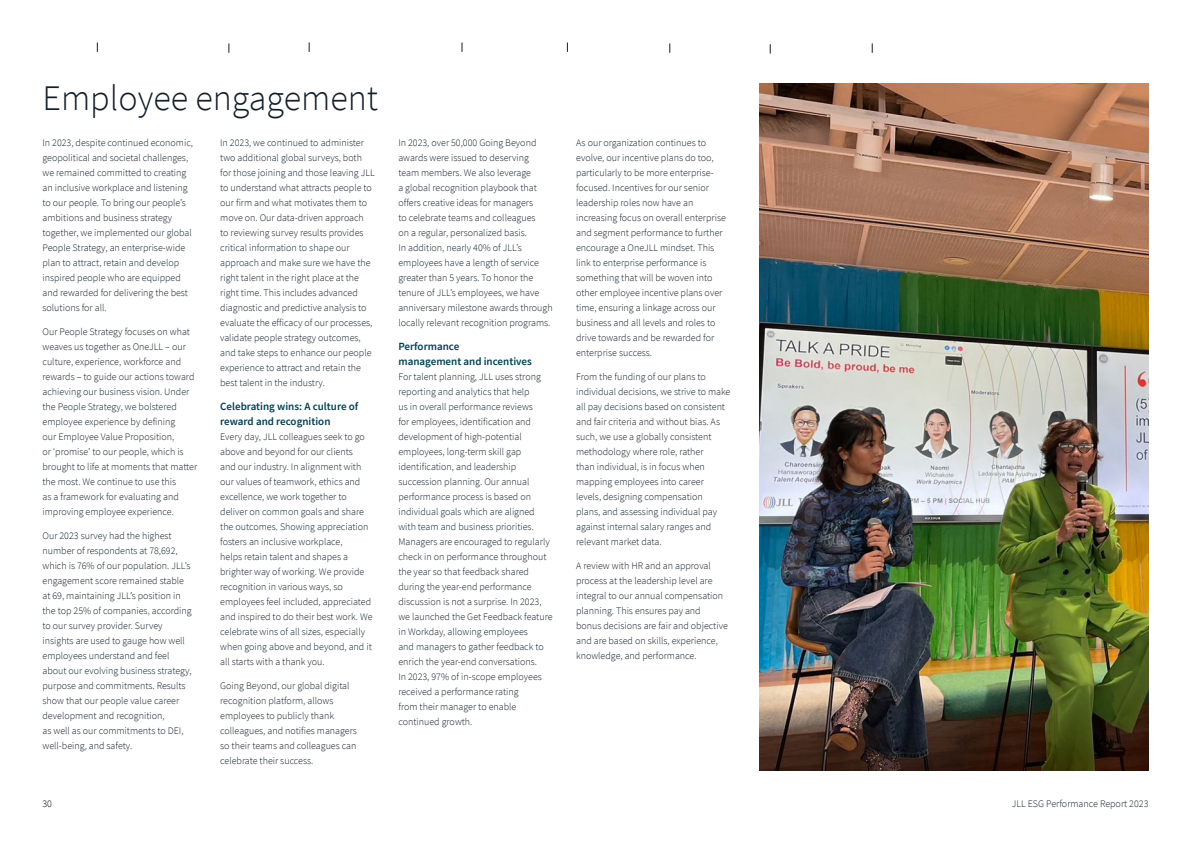
<style>
.page{position:relative;width:1191px;height:842px;background:#fff}
.page>*{position:absolute;margin:0;border:0;box-sizing:border-box;transform-origin:0 0}
.t1{font:300 36px "Source Sans Pro";color:#131e29}
.t2{font:600 11px/15px "Source Sans Pro";color:#003e51}
.t3{font:300 10px/15px "Source Sans Pro";color:#131e29}
.t4{font:300 10px "Source Sans Pro";color:#000}
</style>
<div class="page">
<img style="left:760px;top:83px;width:388px;height:688px">
<h1 class="t1" style="left:43px;top:76px;width:337px">Employee engagement</h1>
<p class="t3" style="left:43px;top:136px;width:152px">In 2023, despite continued economic, geopolitical and societal challenges, we remained committed to creating an inclusive workplace and listening to our people. To bring our people’s ambitions and business strategy together, we implemented our global People Strategy, an enterprise-wide plan to attract, retain and develop inspired people who are equipped and rewarded for delivering the best solutions for all.</p>
<p class="t3" style="left:43px;top:325px;width:156px">Our People Strategy focuses on what weaves us together as OneJLL – our culture, experience, workforce and rewards – to guide our actions toward achieving our business vision. Under the People Strategy, we bolstered employee experience by defining<br>our Employee Value Proposition,<br>or ‘promise’ to our people, which is brought to life at moments that matter the most. We continue to use this<br>as a framework for evaluating and improving employee experience.</p>
<p class="t3" style="left:43px;top:529px;width:151px">Our 2023 survey had the highest number of respondents at 78,692, which is 76% of our population. JLL’s engagement score remained stable at 69, maintaining JLL’s position in the top 25% of companies, according to our survey provider. Survey insights are used to gauge how well employees understand and feel about our evolving business strategy, purpose and commitments. Results show that our people value career development and recognition,<br>as well as our commitments to DEI, well-being, and safety.</p>
<p class="t3" style="left:220px;top:136px;width:156px">In 2023, we continued to administer two additional global surveys, both for those joining and those leaving JLL to understand what attracts people to our firm and what motivates them to move on. Our data-driven approach to reviewing survey results provides critical information to shape our approach and make sure we have the right talent in the right place at the right time. This includes advanced diagnostic and predictive analysis to evaluate the efficacy of our processes, validate people strategy outcomes, and take steps to enhance our people experience to attract and retain the best talent in the industry.</p>
<p class="t2" style="left:220px;top:399px;width:140px">Celebrating wins: A culture of reward and recognition</p>
<p class="t3" style="left:220px;top:430px;width:154px">Every day, JLL colleagues seek to go above and beyond for our clients<br>and our industry. In alignment with our values of teamwork, ethics and excellence, we work together to deliver on common goals and share the outcomes. Showing appreciation fosters an inclusive workplace,<br>helps retain talent and shapes a brighter way of working. We provide recognition in various ways, so employees feel included, appreciated and inspired to do their best work. We celebrate wins of all sizes, especially when going above and beyond, and it all starts with a thank you.</p>
<p class="t3" style="left:220px;top:679px;width:138px">Going Beyond, our global digital recognition platform, allows employees to publicly thank colleagues, and notifies managers so their teams and colleagues can celebrate their success.</p>
<p class="t3" style="left:398px;top:136px;width:156px">In 2023, over 50,000 Going Beyond awards were issued to deserving<br>team members. We also leverage<br>a global recognition playbook that offers creative ideas for managers<br>to celebrate teams and colleagues<br>on a regular, personalized basis.<br>In addition, nearly 40% of JLL’s employees have a length of service greater than 5 years. To honor the tenure of JLL’s employees, we have anniversary milestone awards through locally relevant recognition programs.</p>
<p class="t2" style="left:398px;top:339px;width:135px">Performance<br>management and incentives</p>
<p class="t3" style="left:398px;top:370px;width:156px">For talent planning, JLL uses strong reporting and analytics that help<br>us in overall performance reviews<br>for employees, identification and development of high-potential employees, long-term skill gap identification, and leadership succession planning. Our annual performance process is based on individual goals which are aligned with team and business priorities.<br>Managers are encouraged to regularly check in on performance throughout the year so that feedback shared during the year-end performance discussion is not a surprise. In 2023, we launched the Get Feedback feature in Workday, allowing employees<br>and managers to gather feedback to enrich the year-end conversations.<br>In 2023, 97% of in-scope employees received a performance rating<br>from their manager to enable continued growth.</p>
<p class="t3" style="left:576px;top:136px;width:151px">As our organization continues to evolve, our incentive plans do too, particularly to be more enterprise&shy;focused. Incentives for our senior leadership roles now have an increasing focus on overall enterprise and segment performance to further encourage a OneJLL mindset. This link to enterprise performance is something that will be woven into other employee incentive plans over time, ensuring a linkage across our business and all levels and roles to drive towards and be rewarded for enterprise success.</p>
<p class="t3" style="left:576px;top:370px;width:156px">From the funding of our plans to individual decisions, we strive to make all pay decisions based on consistent and fair criteria and without bias. As such, we use a globally consistent methodology where role, rather<br>than individual, is in focus when mapping employees into career levels, designing compensation<br>plans, and assessing individual pay against internal salary ranges and relevant market data.</p>
<p class="t3" style="left:576px;top:559px;width:153px">A review with HR and an approval process at the leadership level are integral to our annual compensation planning. This ensures pay and bonus decisions are fair and objective and are based on skills, experience, knowledge, and performance.</p>
<p class="t4" style="left:43px;top:797px;width:11px">30</p>
<p class="t3" style="left:1011px;top:796px;width:138px">JLL ESG Performance Report 2023</p>
</div>
